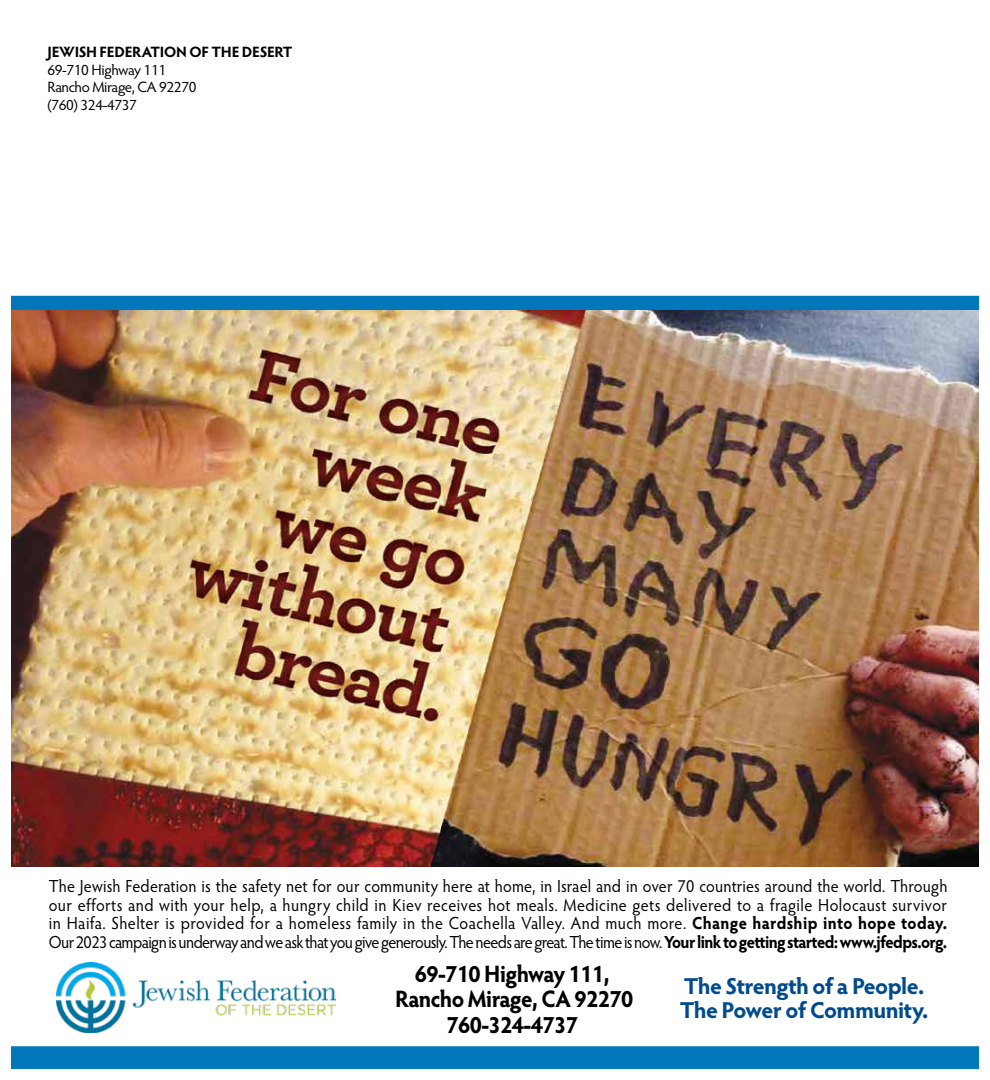
<style>
.page{position:relative;width:990px;height:1080px;background:#fff}
.page>*{position:absolute;margin:0;border:0;box-sizing:border-box;transform-origin:0 0}
.t1{font:700 23.75px/25.4px "Hypatia Sans Pro";letter-spacing:-.025em;color:#000;text-align:center;scale:.94 1}
.t2{font:700 23px/23.8px "Hypatia Sans Pro";letter-spacing:-.025em;color:#004b8d}
.t3{font:17.5px/18.8px "Hypatia Sans Pro";letter-spacing:-.035em;color:#000;text-align:justify;scale:.92 1}
.t4{font:15px/17.5px "Hypatia Sans Pro";letter-spacing:-.025em;color:#000}
.t5{font:700 15px "Hypatia Sans Pro";letter-spacing:-.02em;color:#000}
.s1{font-weight:700}
</style>
<div class="page">
<div style="left:11px;top:1046px;width:968px;height:23px;background:#07b"></div>
<div style="left:11px;top:296px;width:968px;height:15px;background:#07b"></div>
<img style="left:11px;top:311px;width:968px;height:556px">
<img style="left:56px;top:963px;width:279px;height:70px">
<p class="t5" style="left:48px;top:41px;width:246px">JEWISH FEDERATION OF THE DESERT</p>
<p class="t4" style="left:47px;top:60px;width:151px">69-710 Highway 111<br>Rancho Mirage, CA 92270 (760) 324-4737</p>
<p class="t3" style="left:49px;top:876px;width:978px">The Jewish Federation is the safety net for our community here at home, in Israel and in over 70 countries around the world. Through our efforts and with your help, a hungry child in Kiev receives hot meals. Medicine gets delivered to a fragile Holocaust survivor in Haifa. Shelter is provided for a homeless family in the Coachella Valley. And much more. <span class="s1">Change hardship into hope today.<br></span>Our 2023 campaign is underway and we ask that you give generously. The needs are great. The time is now. <span class="s1">Your link to getting started: www.jfedps.org.</span></p>
<h1 class="t1" style="left:395px;top:960px;width:255px">69-710 Highway 111,<br>Rancho Mirage, CA 92270<br>760-324-4737</h1>
<h2 class="t2" style="left:680px;top:973px;width:250px">The Strength of a People.<br>The Power of Community.</h2>
</div>
